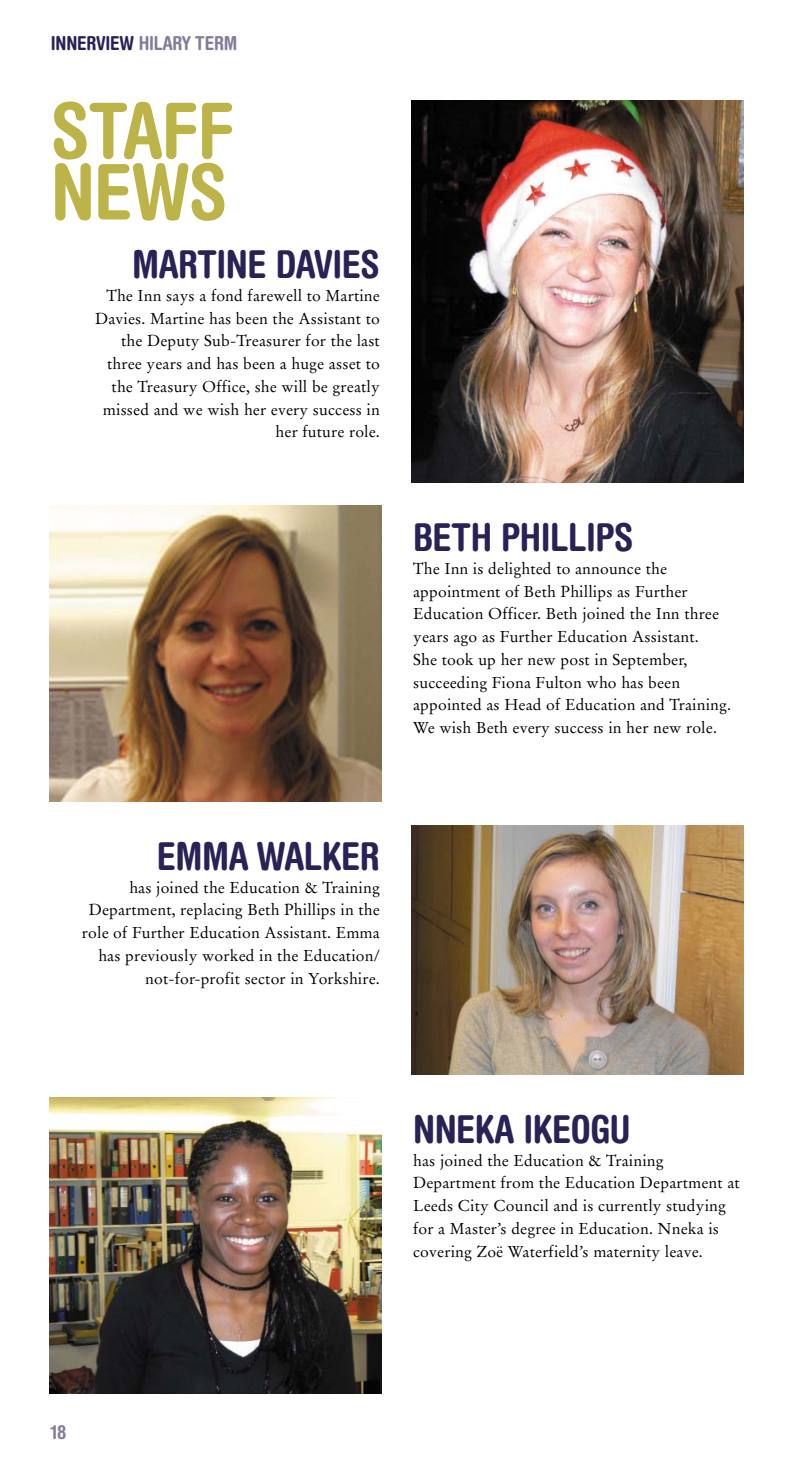
<style>
.page{position:relative;width:794px;height:1474px;background:#fff}
.page>*{position:absolute;margin:0;border:0;box-sizing:border-box;transform-origin:0 0}
.t1{font:700 condensed 77px/61.2px "Helvetica Rounded";letter-spacing:-.015em;color:#bdb449}
.t2{font:700 condensed 38.5px "Helvetica Rounded";letter-spacing:-.015em;color:#292256}
.t3{font:700 condensed 19.25px "Helvetica Rounded";letter-spacing:-.015em;color:#847c9a}
.t4{font:15.75px/22.8px "Stempel Garamond";letter-spacing:.01em;color:#000;text-align:right}
.s1{color:#292256}
</style>
<div class="page">
<img style="left:49px;top:505px;width:332px;height:296px">
<img style="left:411px;top:100px;width:333px;height:383px">
<img style="left:49px;top:1097px;width:332px;height:296px">
<img style="left:411px;top:826px;width:333px;height:248px">
<p class="t3" style="left:51px;top:36px;width:188px"><span class="s1">INNERVIEW</span> HILARY TERM</p>
<h1 class="t1" style="left:51px;top:107px;width:185px">STAFF<br>NEWS</h1>
<h2 class="t2" style="left:132px;top:250px;width:249px">MARTINE DAVIES</h2>
<p class="t4" style="left:95px;top:285px;width:286px">The Inn says a fond farewell to Martine Davies. Martine has been the Assistant to the Deputy Sub-Treasurer for the last three years and has been a huge asset to the Treasury Office, she will be greatly missed and we wish her every success in her future role.</p>
<h2 class="t2" style="left:413px;top:523px;width:222px">BETH PHILLIPS</h2>
<p class="t4" style="left:413px;top:558px;width:319px;text-align:left">The Inn is delighted to announce the appointment of Beth Phillips as Further Education Officer. Beth joined the Inn three years ago as Further Education Assistant.<br>She took up her new post in September, succeeding Fiona Fulton who has been appointed as Head of Education and Training.<br>We wish Beth every success in her new role.</p>
<h2 class="t2" style="left:157px;top:841px;width:224px">EMMA WALKER</h2>
<p class="t4" style="left:82px;top:877px;width:299px">has joined the Education &amp; Training Department, replacing Beth Phillips in the role of Further Education Assistant. Emma has previously worked in the Education/ not-for-profit sector in Yorkshire.</p>
<h2 class="t2" style="left:413px;top:1114px;width:219px">NNEKA IKEOGU</h2>
<p class="t4" style="left:413px;top:1150px;width:328px;text-align:left">has joined the Education &amp; Training Department from the Education Department at Leeds City Council and is currently studying for a Master’s degree in Education. Nneka is covering Zoë Waterfield’s maternity leave.</p>
<p class="t3" style="left:51px;top:1424px;width:17px">18</p>
</div>
